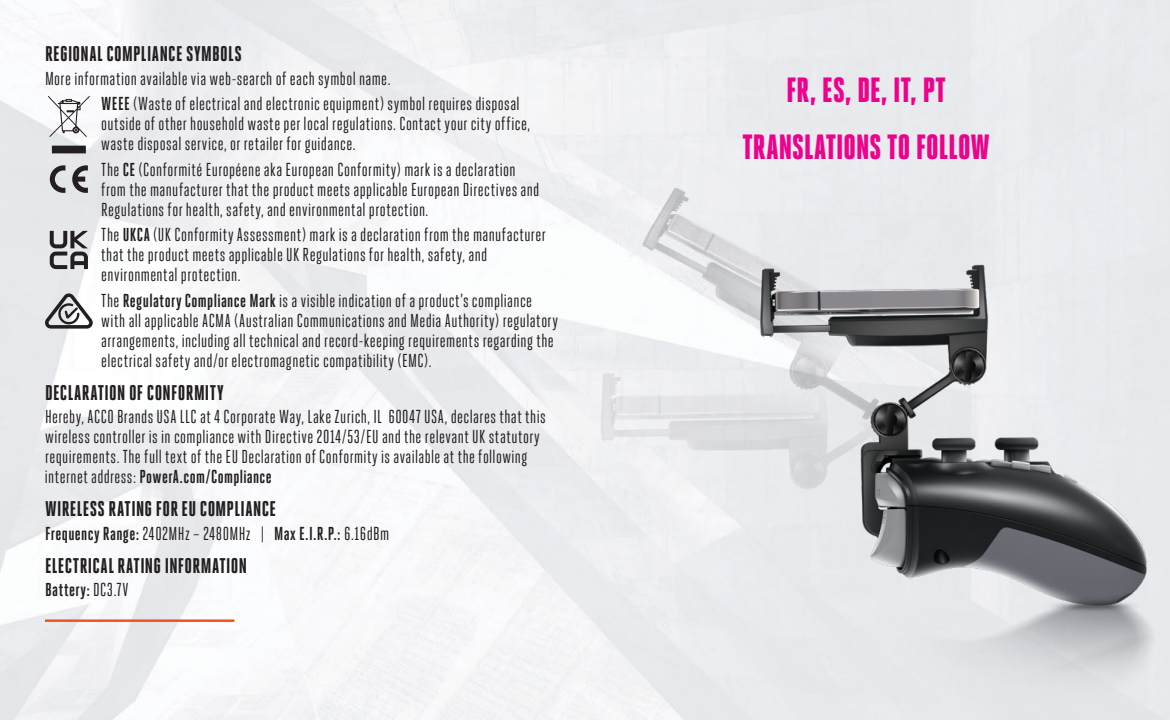
<style>
.page{position:relative;width:1170px;height:720px;background:#fff}
.page>*{position:absolute;margin:0;border:0;box-sizing:border-box;transform-origin:0 0}
.t1{font:900 35px/57px "Heroic Condensed";letter-spacing:.005em;color:#ed028c;text-align:center}
.t2{font:800 21.25px "Heroic Condensed";letter-spacing:.02em;color:#231f20}
.t3{font:18.75px/20px "Heroic Condensed";letter-spacing:.02em;color:#231f20}
.t4{font:700 18.75px "Heroic Condensed";letter-spacing:.02em;color:#231f20}
.s1{font-weight:700}
.s2{font-weight:400}
</style>
<div class="page">
<hr style="left:45px;top:619px;width:189px;height:3px;background:#f15322">
<svg style="left:50px;top:165px;width:16px;height:28px"></svg>
<svg style="left:72px;top:165px;width:16px;height:28px"></svg>
<svg style="left:44px;top:293px;width:49px;height:36px"></svg>
<svg style="left:48px;top:96px;width:42px;height:57px"></svg>
<svg style="left:50px;top:231px;width:38px;height:38px"></svg>
<img style="left:470px;top:98px;width:700px;height:622px">
<p class="t2" style="left:45px;top:42px;width:198px">REGIONAL COMPLIANCE SYMBOLS</p>
<p class="t3" style="left:101px;top:65px;width:420px;line-height:25.8px;text-indent:-56px">More information available via web-search of each symbol name.<br><span class="s1">WEEE</span> (Waste of electrical and electronic equipment) symbol requires disposal</p>
<p class="t3" style="left:101px;top:114px;width:430px">outside of other household waste per local regulations. Contact your city office, waste disposal service, or retailer for guidance.</p>
<p class="t3" style="left:101px;top:159px;width:440px">The <span class="s1">CE</span> (Conformité Européene aka European Conformity) mark is a declaration from the manufacturer that the product meets applicable European Directives and<br>Regulations for health, safety, and environmental protection.</p>
<p class="t3" style="left:101px;top:225px;width:446px">The <span class="s1">UKCA</span> (UK Conformity Assessment) mark is a declaration from the manufacturer that the product meets applicable UK Regulations for health, safety, and environmental protection.</p>
<p class="t3" style="left:101px;top:291px;width:458px">The <span class="s1">Regulatory Compliance Mark</span> is a visible indication of a product’s compliance with all applicable ACMA (Australian Communications and Media Authority) regulatory arrangements, including all technical and record-keeping requirements regarding the electrical safety and/or electromagnetic compatibility (EMC).</p>
<p class="t2" style="left:45px;top:381px;width:180px">DECLARATION OF CONFORMITY</p>
<p class="t3" style="left:45px;top:407px;width:502px">Hereby, ACCO Brands USA LLC at 4 Corporate Way, Lake Zurich, IL 60047 USA, declares that this wireless controller is in compliance with Directive 2014/53/EU and the relevant UK statutory requirements. The full text of the EU Declaration of Conformity is available at the following internet address: <span class="s1">PowerA.com/Compliance</span></p>
<p class="t2" style="left:45px;top:497px;width:233px">WIRELESS RATING FOR EU COMPLIANCE</p>
<p class="t4" style="left:45px;top:523px;width:346px">Frequency Range: <span class="s2">2402MHz – 2480MHz |</span> Max E.I.R.P.: <span class="s2">6.16dBm</span></p>
<p class="t2" style="left:45px;top:554px;width:203px">ELECTRICAL RATING INFORMATION</p>
<p class="t4" style="left:45px;top:579px;width:85px">Battery: <span class="s2">DC3.7V</span></p>
<h1 class="t1" style="left:742px;top:61px;width:249px">FR, ES, DE, IT, PT<br>TRANSLATIONS TO FOLLOW</h1>
</div>
